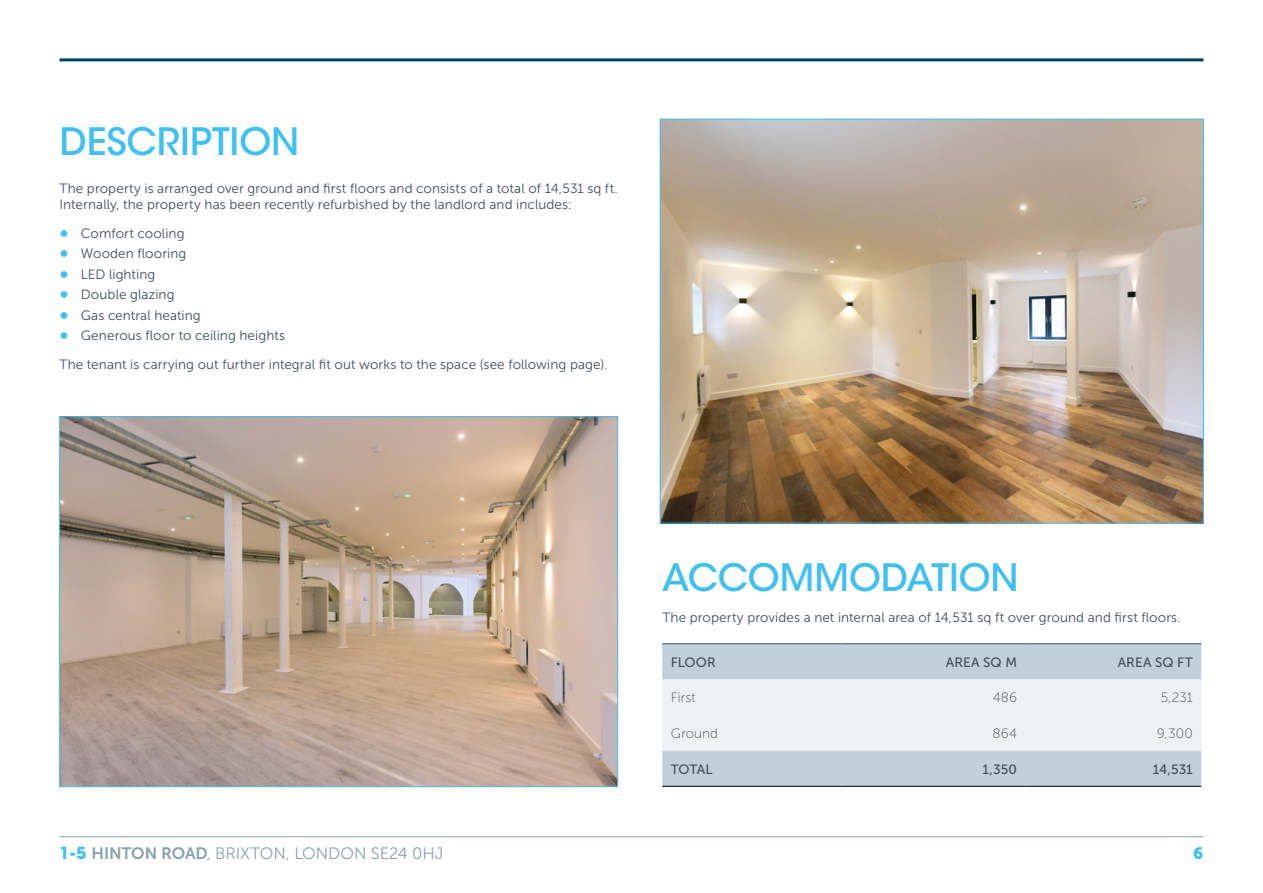
<style>
.page{position:relative;width:1263px;height:893px;background:#fff}
.page>*{position:absolute;margin:0;border:0;box-sizing:border-box;transform-origin:0 0}
.t1{font:500 37.5px "ITC Avant Garde Std";color:#41c0f0}
.t2{font:16.5px "Museo Sans 300";color:#88a1af}
.t3{font:16.5px "Museo Sans 900";color:#41c0f0}
.t4{font:13.5px/16.2px "Museo Sans 300";letter-spacing:.01em;color:#414f55}
.t5{font:13.5px "Museo Sans 500";letter-spacing:.005em;color:#414f55}
.t6{font:13.5px "Museo Sans 100";letter-spacing:.01em;color:#414f55}
.s1{font-family:"Newspaper Pi BT";color:#41c0f0}
.s2{font-family:"ITC Avant Garde Std";font-weight:700;color:#41c0f0}
.s3{font-family:"Museo Sans 700"}
</style>
<div class="page">
<hr style="left:60px;top:836px;width:1143px;height:1px;background:#88a1af">
<hr style="left:60px;top:58px;width:1143px;height:3px;background:#00405f">
<img style="left:662px;top:121px;width:540px;height:400px">
<img style="left:61px;top:418px;width:555px;height:367px">
<div style="left:662px;top:644px;width:539px;height:142px;background:#c1d0d9"></div>
<div style="left:662px;top:679px;width:539px;height:72px;background:#ecf1f4"></div>
<hr style="left:662px;top:643px;width:178px;height:1px;background:#414f55">
<hr style="left:840px;top:643px;width:185px;height:1px;background:#414f55">
<hr style="left:1025px;top:643px;width:176px;height:1px;background:#414f55">
<hr style="left:662px;top:786px;width:178px;height:1px;background:#000">
<hr style="left:840px;top:786px;width:185px;height:1px;background:#000">
<hr style="left:1025px;top:786px;width:176px;height:1px;background:#000">
<h1 class="t1" style="left:60px;top:118px;width:241px">DESCRIPTION</h1>
<p class="t4" style="left:60px;top:180px;width:560px">The property is arranged over ground and first floors and consists of a total of 14,531 sq ft.<br>Internally, the property has been recently refurbished by the landlord and includes:</p>
<p class="t4" style="left:60px;top:225px;width:127px"><span class="s1">•</span> Comfort cooling</p>
<p class="t4" style="left:60px;top:245px;width:128px"><span class="s1">•</span> Wooden flooring</p>
<p class="t4" style="left:60px;top:266px;width:97px"><span class="s1">•</span> LED lighting</p>
<p class="t4" style="left:60px;top:286px;width:117px"><span class="s1">•</span> Double glazing</p>
<p class="t4" style="left:60px;top:307px;width:143px"><span class="s1">•</span> Gas central heating</p>
<p class="t4" style="left:60px;top:321px;width:549px;line-height:29px"><span class="s1">•</span> Generous floor to ceiling heights<br>The tenant is carrying out further integral fit out works to the space (see following page).</p>
<h1 class="t1" style="left:662px;top:554px;width:358px">ACCOMMODATION</h1>
<p class="t4" style="left:662px;top:609px;width:520px">The property provides a net internal area of 14,531 sq ft over ground and first floors.</p>
<p class="t5" style="left:671px;top:655px;width:46px">FLOOR</p>
<p class="t5" style="left:946px;top:655px;width:73px">AREA SQ M</p>
<p class="t5" style="left:1118px;top:655px;width:77px">AREA SQ FT</p>
<p class="t6" style="left:671px;top:690px;width:26px">First</p>
<p class="t6" style="left:993px;top:690px;width:26px">486</p>
<p class="t6" style="left:1161px;top:690px;width:34px">5,231</p>
<p class="t6" style="left:671px;top:726px;width:49px">Ground</p>
<p class="t6" style="left:992px;top:726px;width:26px">864</p>
<p class="t6" style="left:1157px;top:726px;width:37px">9,300</p>
<p class="t5" style="left:671px;top:761px;width:43px">TOTAL</p>
<p class="t5" style="left:982px;top:761px;width:36px">1,350</p>
<p class="t5" style="left:1153px;top:761px;width:42px">14,531</p>
<p class="t2" style="left:60px;top:844px;width:385px"><span class="s2">1-5</span> <span class="s3">HINTON ROAD</span>, BRIXTON, LONDON SE24 0HJ</p>
<p class="t3" style="left:1193px;top:844px;width:12px">6</p>
</div>
